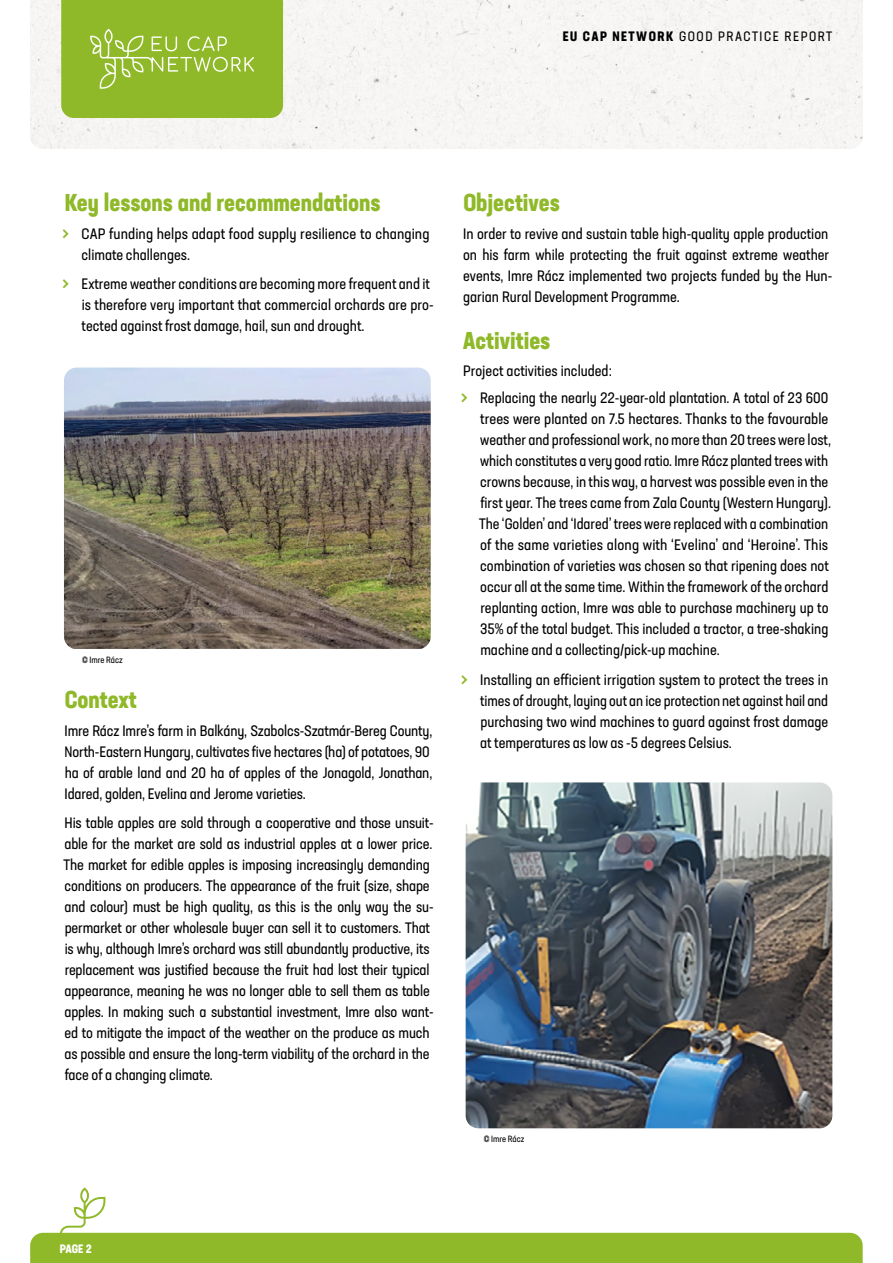
<style>
.page{position:relative;width:893px;height:1263px;background:#fff}
.page>*{position:absolute;margin:0;border:0;box-sizing:border-box;transform-origin:0 0}
.t1{font:700 condensed 24px "Neusa Next Std";color:#8fb929}
.t2{font:condensed 15px/21px "Neusa Next Std";letter-spacing:-.005em;color:#000}
.t3{font:condensed 13.5px "Neusa Next Std";letter-spacing:.11em;color:#000}
.t4{font:700 condensed 12px "Neusa Next Std";color:#fff}
.t5{font:condensed 9px "Neusa Next Std";color:#000}
.s1{font-weight:700}
.s2{font-size:22.5px;color:#8fb929}
</style>
<div class="page">
<svg style="left:30px;top:1187px;width:833px;height:76px"></svg>
<div style="left:30px;top:0;width:833px;height:149px;background:#f7f6f5"></div>
<svg style="left:61px;top:0;width:222px;height:118px;background:#94bc34"></svg>
<img style="left:466px;top:782px;width:366px;height:346px">
<img style="left:64px;top:368px;width:367px;height:281px">
<p class="t3" style="left:563px;top:27px;width:271px"><span class="s1">EU CAP NETWORK</span> GOOD PRACTICE REPORT</p>
<h1 class="t1" style="left:65px;top:187px;width:317px">Key lessons and recommendations</h1>
<p class="t2" style="left:81px;top:223px;width:349px;text-indent:-20px"><span class="s2">&gt;</span> CAP funding helps adapt food supply resilience to changing climate challenges.</p>
<p class="t2" style="left:82px;top:273px;width:353px;text-indent:-20px"><span class="s2">&gt;</span> Extreme weather conditions are becoming more frequent and it is therefore very important that commercial orchards are pro&shy;tected against frost damage, hail, sun and drought.</p>
<p class="t5" style="left:82px;top:654px;width:42px">© Imre Rácz</p>
<h1 class="t1" style="left:65px;top:684px;width:74px">Context</h1>
<p class="t2" style="left:65px;top:720px;width:369px">Imre Rácz Imre’s farm in Balkány, Szabolcs-Szatmár-Bereg County, North-Eastern Hungary, cultivates five hectares (ha) of potatoes, 90 ha of arable land and 20 ha of apples of the Jonagold, Jonathan, Idared, golden, Evelina and Jerome varieties.</p>
<p class="t2" style="left:64px;top:812px;width:372px">His table apples are sold through a cooperative and those unsuit&shy;able for the market are sold as industrial apples at a lower price.<br>The market for edible apples is imposing increasingly demanding conditions on producers. The appearance of the fruit (size, shape and colour) must be high quality, as this is the only way the su&shy;permarket or other wholesale buyer can sell it to customers. That is why, although Imre’s orchard was still abundantly productive, its replacement was justified because the fruit had lost their typical appearance, meaning he was no longer able to sell them as table apples. In making such a substantial investment, Imre also want&shy;ed to mitigate the impact of the weather on the produce as much as possible and ensure the long-term viability of the orchard in the face of a changing climate.</p>
<h1 class="t1" style="left:463px;top:187px;width:98px">Objectives</h1>
<p class="t2" style="left:463px;top:223px;width:371px">In order to revive and sustain table high-quality apple production on his farm while protecting the fruit against extreme weather events, Imre Rácz implemented two projects funded by the Hun&shy;garian Rural Development Programme.</p>
<h1 class="t1" style="left:463px;top:325px;width:89px">Activities</h1>
<p class="t2" style="left:460px;top:357px;width:369px;line-height:27.5px">Project activities included:<br><span class="s2">&gt;</span> Replacing the nearly 22-year-old plantation. A total of 23 600</p>
<p class="t2" style="left:479px;top:408px;width:353px">trees were planted on 7.5 hectares. Thanks to the favourable weather and professional work, no more than 20 trees were lost, which constitutes a very good ratio. Imre Rácz planted trees with crowns because, in this way, a harvest was possible even in the first year. The trees came from Zala County (Western Hungary).<br>The ‘Golden’ and ‘Idared’ trees were replaced with a combination of the same varieties along with ‘Evelina’ and ‘Heroine’. This combination of varieties was chosen so that ripening does not occur all at the same time. Within the framework of the orchard replanting action, Imre was able to purchase machinery up to 35% of the total budget. This included a tractor, a tree-shaking machine and a collecting/pick-up machine.</p>
<p class="t2" style="left:480px;top:669px;width:350px;text-align:justify;text-indent:-20px"><span class="s2">&gt;</span> Installing an efficient irrigation system to protect the trees in times of drought, laying out an ice protection net against hail and purchasing two wind machines to guard against frost damage at temperatures as low as -5 degrees Celsius.</p>
<p class="t5" style="left:484px;top:1133px;width:42px">© Imre Rácz</p>
<p class="t4" style="left:60px;top:1241px;width:33px">PAGE 2</p>
</div>
